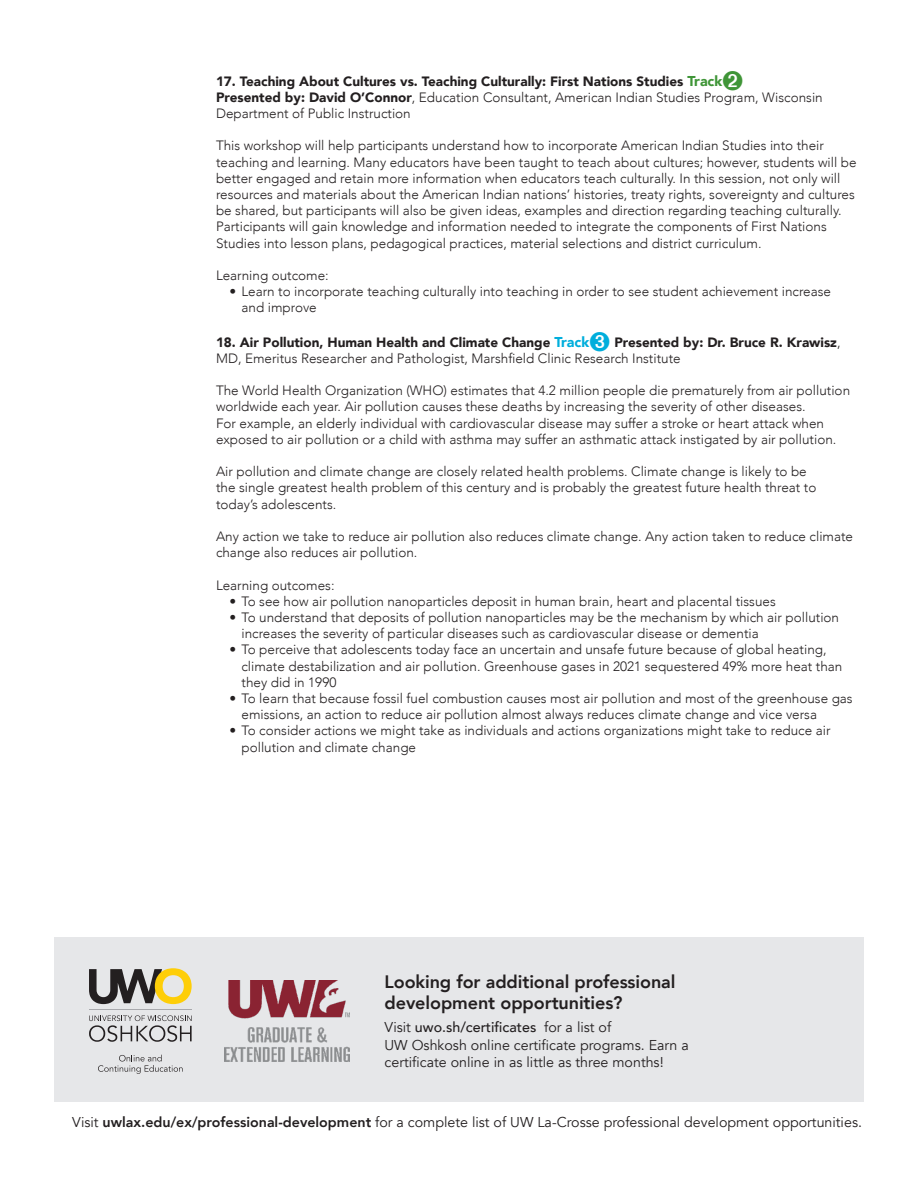
<style>
.page{position:relative;width:918px;height:1188px;background:#fff}
.page>*{position:absolute;margin:0;border:0;box-sizing:border-box;transform-origin:0 0}
.subhead_bld{font:800 18px/21.6px "Avenir";letter-spacing:-.005em;color:#231f20}
.t1{font:14.25px/17.1px "Avenir";color:#231f20}
.t2{font:300 13.5px/16.2px "Avenir";color:#231f20}
.t3{font:900 13.5px/16.2px "Avenir";color:#231f20}
.s1{font-size:14.25px;color:#3f9537}
.s2{color:#3f9537}
.s3{font-weight:900}
.s4{font-size:14.25px;color:#00aedc}
.s5{color:#00aedc}
.s6{font-weight:300}
.s7{color:#fff}
.s8{font-weight:500}
.s9{font-weight:800}
</style>
<div class="page">
<div style="left:54px;top:937px;width:810px;height:165px;background:#e6e7e9"></div>
<svg style="left:98px;top:1055px;width:85px;height:19px"></svg>
<hr style="left:89px;top:1010px;width:103px;height:1px;background:#a8a9ad">
<svg style="left:89px;top:1015px;width:103px;height:27px"></svg>
<svg style="left:89px;top:968px;width:103px;height:36px"></svg>
<img style="left:224px;top:981px;width:126px;height:80px">
<p class="t3" style="left:216px;top:72px;width:529px">17. Teaching About Cultures vs. Teaching Culturally: First Nations Studies <span class="s1">Track</span><span class="s2">➋</span></p>
<p class="t2" style="left:216px;top:89px;width:608px"><span class="s3">Presented by: David O’Connor</span>, Education Consultant, American Indian Studies Program, Wisconsin<br>Department of Public Instruction</p>
<p class="t2" style="left:216px;top:138px;width:642px">This workshop will help participants understand how to incorporate American Indian Studies into their teaching and learning. Many educators have been taught to teach about cultures; however, students will be better engaged and retain more information when educators teach culturally. In this session, not only will resources and materials about the American Indian nations’ histories, treaty rights, sovereignty and cultures be shared, but participants will also be given ideas, examples and direction regarding teaching culturally.<br>Participants will gain knowledge and information needed to integrate the components of First Nations Studies into lesson plans, pedagogical practices, material selections and district curriculum.</p>
<p class="t2" style="left:216px;top:267px;width:114px">Learning outcome:</p>
<p class="t2" style="left:242px;top:283px;width:591px;text-indent:-12px">• Learn to incorporate teaching culturally into teaching in order to see student achievement increase and improve</p>
<p class="t3" style="left:216px;top:333px;width:626px">18. Air Pollution, Human Health and Climate Change <span class="s4">Track</span><span class="s5">➌</span> Presented by: Dr. Bruce R. Krawisz<span class="s6">,<br>MD, Emeritus Researcher and Pathologist, Marshfield Clinic Research Institute</span></p>
<p class="t2" style="left:216px;top:382px;width:636px">The World Health Organization (WHO) estimates that 4.2 million people die prematurely from air pollution worldwide each year. Air pollution causes these deaths by increasing the severity of other diseases.<br>For example, an elderly individual with cardiovascular disease may suffer a stroke or heart attack when exposed to air pollution or a child with asthma may suffer an asthmatic attack instigated by air pollution.</p>
<p class="t2" style="left:216px;top:463px;width:602px">Air pollution and climate change are closely related health problems. Climate change is likely to be the single greatest health problem of this century and is probably the greatest future health threat to today’s adolescents.</p>
<p class="t2" style="left:216px;top:528px;width:639px">Any action we take to reduce air pollution also reduces climate change. Any action taken to reduce climate change also reduces air pollution.</p>
<p class="t2" style="left:216px;top:577px;width:120px">Learning outcomes:</p>
<p class="t2" style="left:230px;top:593px;width:548px">• To see how air pollution nanoparticles deposit in human brain, heart and placental tissues</p>
<p class="t2" style="left:230px;top:609px;width:611px">• To understand that deposits of pollution nanoparticles may be the mechanism by which air pollution</p>
<p class="t2" style="left:230px;top:625px;width:531px"><span class="s7">•</span> increases the severity of particular diseases such as cardiovascular disease or dementia</p>
<p class="t2" style="left:230px;top:642px;width:599px">• To perceive that adolescents today face an uncertain and unsafe future because of global heating,</p>
<p class="t2" style="left:230px;top:658px;width:614px"><span class="s7">•</span> climate destabilization and air pollution. Greenhouse gases in 2021 sequestered 49% more heat than</p>
<p class="t2" style="left:230px;top:674px;width:108px"><span class="s7">•</span> they did in 1990</p>
<p class="t2" style="left:230px;top:690px;width:625px">• To learn that because fossil fuel combustion causes most air pollution and most of the greenhouse gas</p>
<p class="t2" style="left:230px;top:706px;width:589px"><span class="s7">•</span> emissions, an action to reduce air pollution almost always reduces climate change and vice versa</p>
<p class="t2" style="left:230px;top:723px;width:603px">• To consider actions we might take as individuals and actions organizations might take to reduce air</p>
<p class="t2" style="left:230px;top:739px;width:188px"><span class="s7">•</span> pollution and climate change</p>
<p class="subhead_bld" style="left:385px;top:971px;width:292px">Looking for additional professional development opportunities?</p>
<p class="t1" style="left:385px;top:1019px;width:306px">Visit <span class="s8">uwo.sh/certificates</span> for a list of<br>UW Oshkosh online certificate programs. Earn a certificate online in as little as three months!</p>
<p class="t1" style="left:72px;top:1114px;width:791px">Visit <span class="s9">uwlax.edu/ex/professional-development</span> for a complete list of UW La-Crosse professional development opportunities.</p>
</div>
